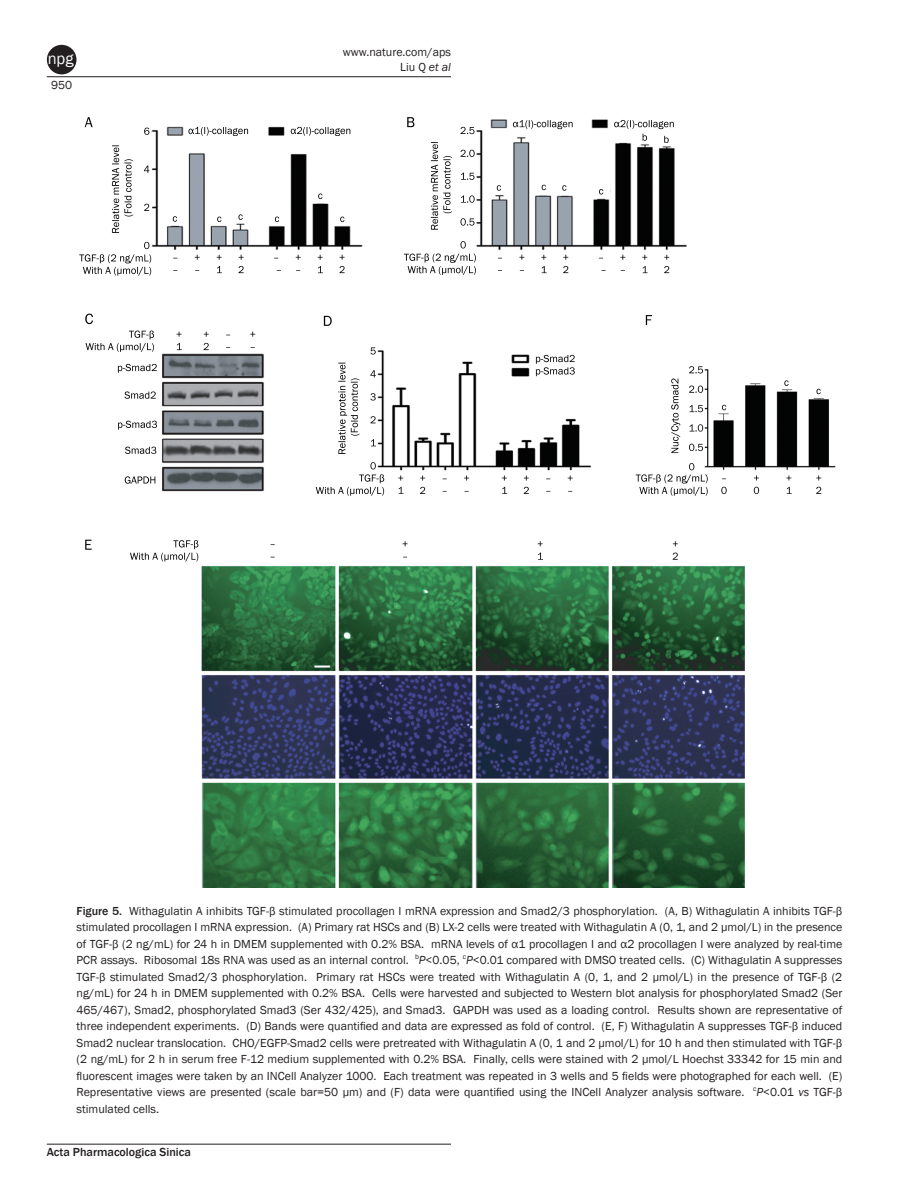
<style>
.page{position:relative;width:919px;height:1195px;background:#fff}
.page>*{position:absolute;margin:0;border:0;box-sizing:border-box;transform-origin:0 0}
.t1{font:16.5px "Franklin Gothic";color:#fff}
.t2{font:12px/16.5px "Franklin Gothic";color:#231f20;text-align:right}
.t3{font:500 12px "Franklin Gothic";color:#231f20}
.s1{font-style:italic}
.s2{font-weight:500}
</style>
<div class="page">
<hr style="left:47px;top:76px;width:404px;height:1px;background:#231f20">
<hr style="left:47px;top:1144px;width:404px;height:1px;background:#231f20">
<div style="left:47px;top:45px;width:29px;height:29px;background:#231f20;border-radius:50%"></div>
<img style="left:79px;top:117px;width:757px;height:771px">
<h1 class="t1" style="left:48px;top:48px;width:27px">npg</h1>
<p class="t2" style="left:51px;top:77px;width:23px">950</p>
<p class="t2" style="left:343px;top:45px;width:110px;line-height:15px">www.nature.com/aps<br>Liu Q <span class="s1">et al</span></p>
<p class="t2" style="left:77px;top:903px;width:767px;text-align:justify"><span class="s2">Figure 5.</span> Withagulatin A inhibits TGF-β stimulated procollagen I mRNA expression and Smad2/3 phosphorylation. (A, B) Withagulatin A inhibits TGF-β stimulated procollagen I mRNA expression. (A) Primary rat HSCs and (B) LX-2 cells were treated with Withagulatin A (0, 1, and 2 µmol/L) in the presence of TGF-β (2 ng/mL) for 24 h in DMEM supplemented with 0.2% BSA. mRNA levels of α1 procollagen I and α2 procollagen I were analyzed by real-time PCR assays. Ribosomal 18s RNA was used as an internal control. <sup>b</sup><span class="s1">P</span>&lt;0.05, <sup>c</sup><span class="s1">P</span>&lt;0.01 compared with DMSO treated cells. (C) Withagulatin A suppresses TGF-β stimulated Smad2/3 phosphorylation. Primary rat HSCs were treated with Withagulatin A (0, 1, and 2 µmol/L) in the presence of TGF-β (2 ng/mL) for 24 h in DMEM supplemented with 0.2% BSA. Cells were harvested and subjected to western blot analysis for phosphorylated Smad2 (Ser 465/467), Smad2, phosphorylated Smad3 (Ser 432/425), and Smad3. GAPDH was used as a loading control. Results shown are representative of three independent experiments. (D) Bands were quantified and data are expressed as fold of control. (E, F) Withagulatin A suppresses TGF-β induced Smad2 nuclear translocation. CHO/EGFP-Smad2 cells were pretreated with Withagulatin A (0, 1 and 2 µmol/L) for 10 h and then stimulated with TGF-β (2 ng/mL) for 2 h in serum free F-12 medium supplemented with 0.2% BSA. Finally, cells were stained with 2 µmol/L Hoechst 33342 for 15 min and fluorescent images were taken by an INCell Analyzer 1000. Each treatment was repeated in 3 wells and 5 fields were photographed for each well. (E)<br>Representative views are presented (scale bar=50 µm) and (F) data were quantified using the INCell Analyzer analysis software. <sup>c</sup><span class="s1">P</span>&lt;0.01 <span class="s1">vs</span> TGF-β stimulated cells.</p>
<p class="t3" style="left:47px;top:1144px;width:145px">Acta Pharmacologica Sinica</p>
</div>
